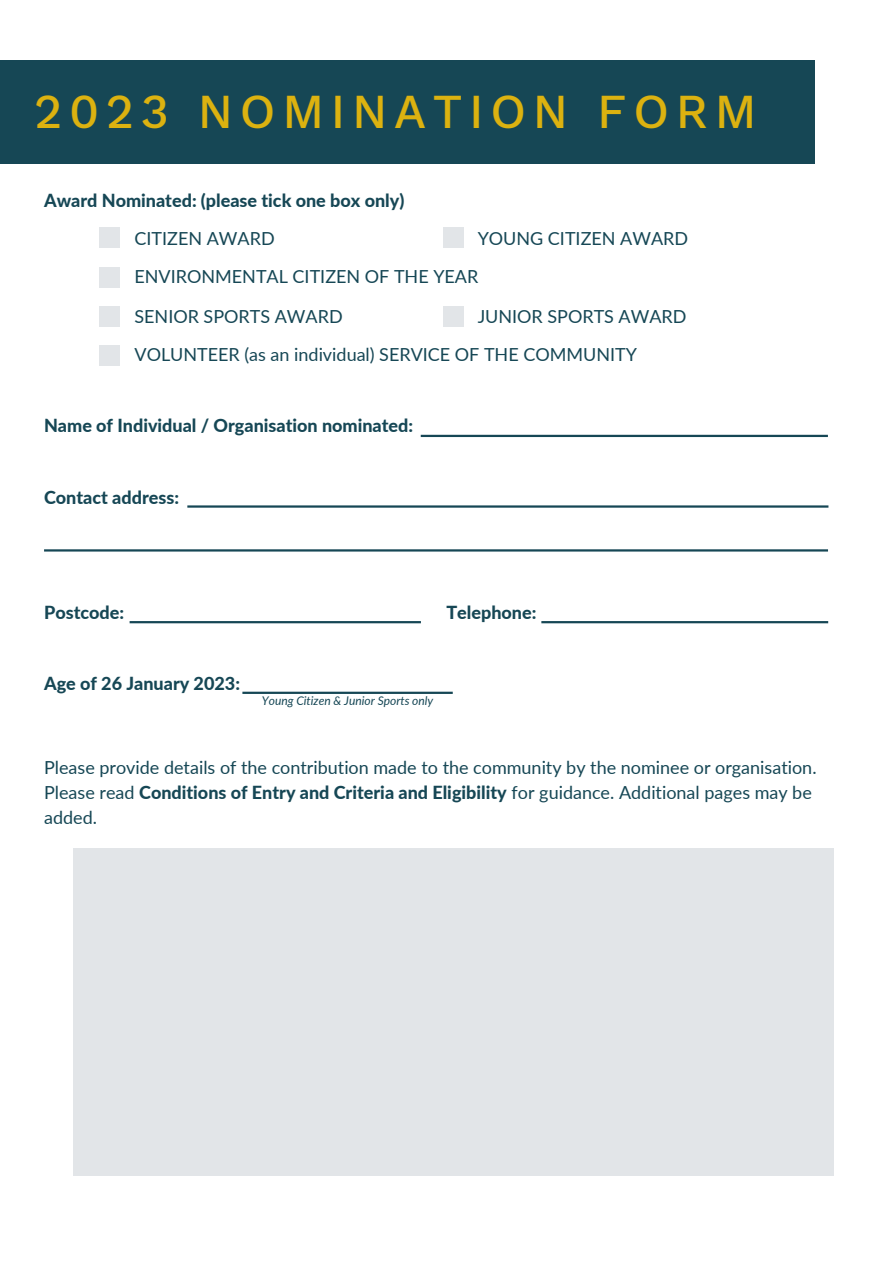
<style>
.page{position:relative;width:893px;height:1264px;background:#fff}
.page>*{position:absolute;margin:0;border:0;box-sizing:border-box;transform-origin:0 0}
.t1{font:500 48px "Work Sans";letter-spacing:.14em;color:#dcb210}
.t2{font:18px/38px "Lato";color:#164755}
.t3{font:800 18px "Lato";color:#164755}
.t4{font:italic 12px "Lato";color:#164755}
.s1{font-weight:800}
</style>
<div class="page">
<div style="left:0;top:60px;width:814px;height:104px;background:#164755"></div>
<div style="left:100px;top:228px;width:20px;height:20px;background:#e2e5e8"></div>
<div style="left:100px;top:307px;width:20px;height:20px;background:#e2e5e8"></div>
<div style="left:100px;top:345px;width:20px;height:20px;background:#e2e5e8"></div>
<div style="left:100px;top:267px;width:20px;height:20px;background:#e2e5e8"></div>
<div style="left:443px;top:306px;width:20px;height:20px;background:#e2e5e8"></div>
<div style="left:443px;top:228px;width:20px;height:20px;background:#e2e5e8"></div>
<hr style="left:420px;top:435px;width:407px;height:2px;background:#164755">
<hr style="left:187px;top:505px;width:641px;height:2px;background:#164755">
<hr style="left:44px;top:549px;width:784px;height:2px;background:#164755">
<hr style="left:130px;top:621px;width:291px;height:2px;background:#164755">
<hr style="left:541px;top:621px;width:287px;height:2px;background:#164755">
<hr style="left:242px;top:691px;width:210px;height:3px;background:#164755">
<div style="left:73px;top:847px;width:760px;height:328px;background:#e2e5e8"></div>
<h1 class="t1" style="left:34px;top:84px;width:723px">2023 NOMINATION FORM</h1>
<p class="t3" style="left:44px;top:189px;width:362px">Award Nominated: (please tick one box only)</p>
<p class="t2" style="left:134px;top:219px;width:142px">CITIZEN AWARD</p>
<p class="t2" style="left:134px;top:219px;width:555px;text-indent:343px">YOUNG CITIZEN AWARD<br>ENVIRONMENTAL CITIZEN OF THE YEAR</p>
<p class="t2" style="left:134px;top:297px;width:210px">SENIOR SPORTS AWARD</p>
<p class="t2" style="left:134px;top:297px;width:553px;text-indent:343px">JUNIOR SPORTS AWARD<br>VOLUNTEER (as an individual) SERVICE OF THE COMMUNITY</p>
<p class="t3" style="left:44px;top:414px;width:370px">Name of Individual / Organisation nominated:</p>
<p class="t3" style="left:44px;top:486px;width:136px">Contact address:</p>
<p class="t3" style="left:44px;top:601px;width:82px">Postcode:</p>
<p class="t3" style="left:446px;top:601px;width:92px">Telephone:</p>
<p class="t3" style="left:44px;top:672px;width:197px">Age of 26 January 2023:</p>
<p class="t4" style="left:262px;top:693px;width:173px">Young Citizen &amp; Junior Sports only</p>
<p class="t2" style="left:44px;top:755px;width:774px;line-height:24.8px">Please provide details of the contribution made to the community by the nominee or organisation.<br>Please read <span class="s1">Conditions of Entry and Criteria and Eligibility</span> for guidance. Additional pages may be added.</p>
</div>
